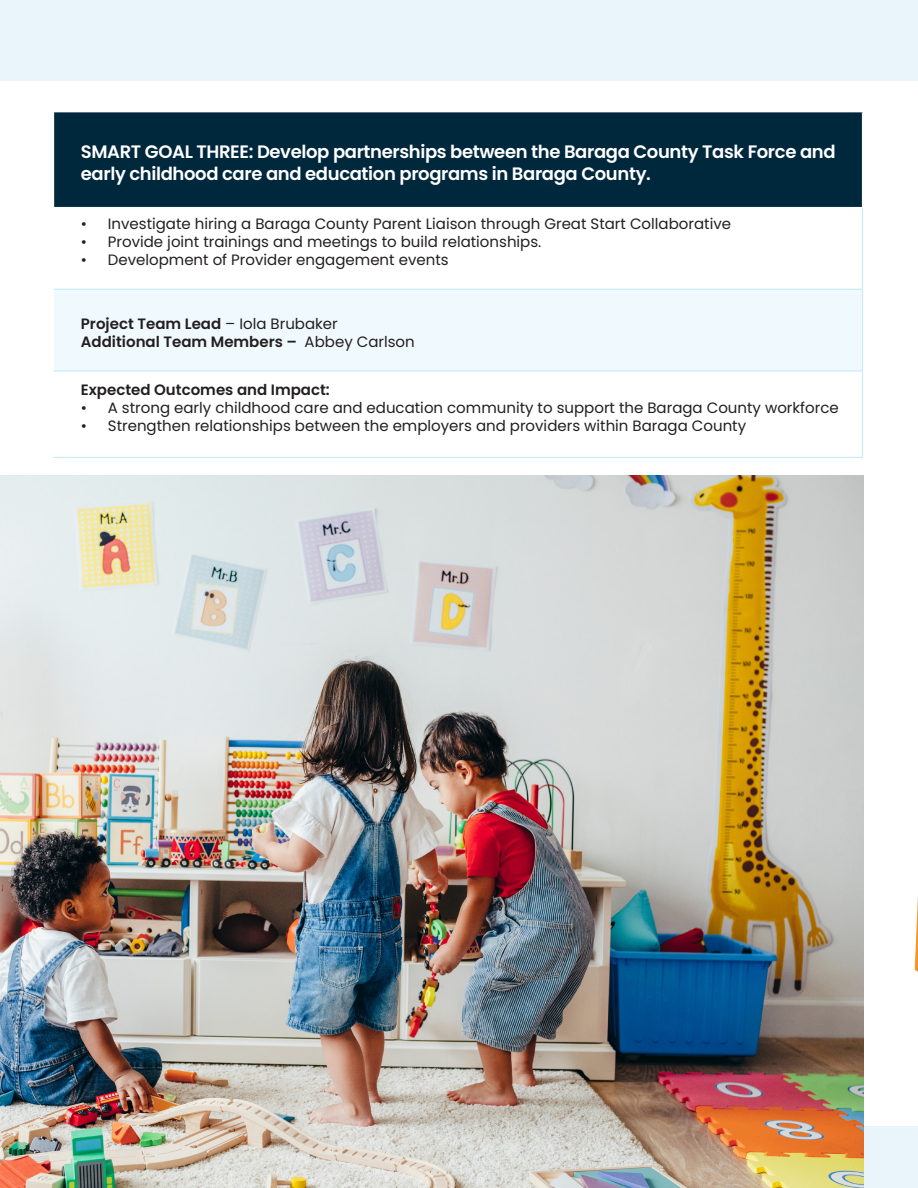
<style>
.page{position:relative;width:918px;height:1188px;background:#fff}
.page>*{position:absolute;margin:0;border:0;box-sizing:border-box;transform-origin:0 0}
.Table_Header__9_pt{font:600 18px/21.6px "Poppins";letter-spacing:-.02em;color:#fff}
.t1{font:15px "Poppins";color:#231f20}
.Left_Column_8_pt{font:600 15px "Poppins";color:#231f20}
.s1{font-weight:400}
</style>
<div class="page">
<div style="left:0;top:0;width:918px;height:81px;background:#eaf4fb"></div>
<div style="left:0;top:1126px;width:918px;height:62px;background:#eaf4fb"></div>
<div style="left:54px;top:112px;width:808px;height:96px;background:#00283d"></div>
<div style="left:54px;top:289px;width:808px;height:82px;background:#f0f9fd"></div>
<hr style="left:53px;top:207px;width:810px;height:1px;background:#fff">
<hr style="left:862px;top:208px;width:1px;height:81px;background:#c6eafa">
<hr style="left:54px;top:289px;width:809px;height:1px;background:#c6eafa">
<hr style="left:862px;top:290px;width:1px;height:80px;background:#c6eafa">
<hr style="left:54px;top:370px;width:809px;height:2px;background:#c6eafa">
<hr style="left:862px;top:372px;width:1px;height:85px;background:#c6eafa">
<hr style="left:54px;top:457px;width:809px;height:1px;background:#c6eafa">
<img style="left:0;top:476px;width:864px;height:712px">
<svg style="left:915px;top:896px;width:3px;height:76px"></svg>
<p class="Table_Header__9_pt" style="left:81px;top:141px;width:756px">SMART GOAL THREE: Develop partnerships between the Baraga County Task Force and early childhood care and education programs in Baraga County.</p>
<p class="t1" style="left:81px;top:215px;width:652px">• Investigate hiring a Baraga County Parent Liaison through Great Start Collaborative</p>
<p class="t1" style="left:81px;top:233px;width:462px">• Provide joint trainings and meetings to build relationships.</p>
<p class="t1" style="left:81px;top:251px;width:369px">• Development of Provider engagement events</p>
<p class="Left_Column_8_pt" style="left:81px;top:315px;width:259px">Project Team Lead <span class="s1">– Iola Brubaker</span></p>
<p class="Left_Column_8_pt" style="left:81px;top:333px;width:335px">Additional Team Members – <span class="s1">Abbey Carlson</span></p>
<p class="Left_Column_8_pt" style="left:81px;top:381px;width:251px">Expected Outcomes and Impact:</p>
<p class="t1" style="left:81px;top:399px;width:759px">• A strong early childhood care and education community to support the Baraga County workforce</p>
<p class="t1" style="left:81px;top:417px;width:667px">• Strengthen relationships between the employers and providers within Baraga County</p>
</div>
